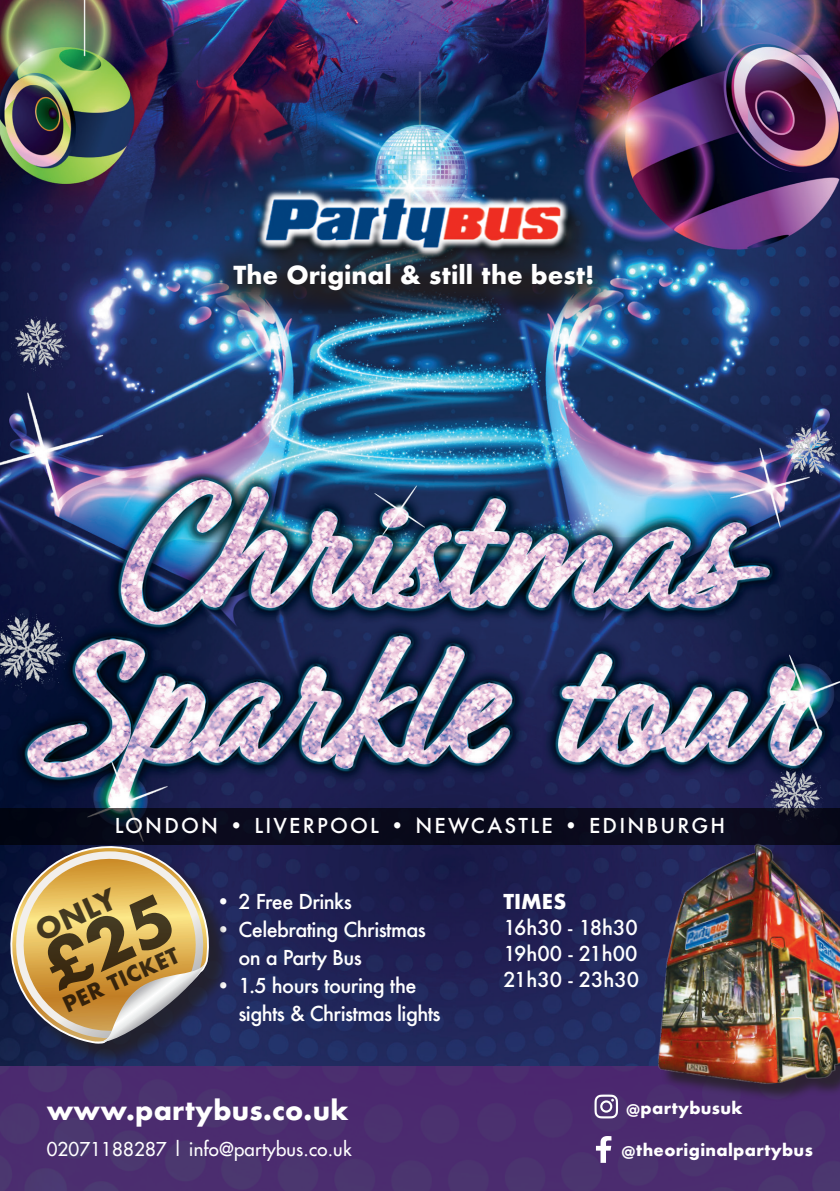
<style>
.page{position:relative;width:840px;height:1191px;background:#fff}
.page>*{position:absolute;margin:0;border:0;box-sizing:border-box;transform-origin:0 0}
.t1{font:700 28px "Futura";color:#231f20}
.t2{font:700 26px "Futura";letter-spacing:.01em;color:#fff}
.t3{font:700 24.2px "Futura";color:#fff}
.t4{font:700 21.2px "Futura";color:#231f20}
.t5{font:500 20px/26px "Futura";letter-spacing:-.03em;color:#fff}
.t6{font:500 20px "Futura";letter-spacing:.11em;color:#fff}
.t7{font:700 20px "Futura";color:#fff}
.t8{font:18.6px "Futura";letter-spacing:.01em;color:#fff}
.t9{font:700 16px "Futura";letter-spacing:.02em;color:#fff}
</style>
<div class="page">
<img style="left:0;top:1065px;width:839px;height:126px">
<img style="left:0;top:0;width:839px;height:1065px">
<div style="left:0;top:808px;width:839px;height:36px;background:#090a1c"></div>
<svg style="left:595px;top:1136px;width:16px;height:26px"></svg>
<svg style="left:594px;top:1094px;width:23px;height:24px"></svg>
<img style="left:620px;top:843px;width:219px;height:276px">
<div style="left:14px;top:849px;width:218px;height:217px;background:#231f20;opacity:.75"></div>
<svg style="left:1px;top:837px;width:212px;height:208px"></svg>
<svg style="left:2px;top:848px;width:211px;height:193px;background:#252b4c"></svg>
<img style="left:247px;top:184px;width:357px;height:51px">
<img style="left:196px;top:235px;width:430px;height:98px">
<svg style="left:13px;top:851px;width:193px;height:199px;background:#b19768"></svg>
<p class="t3" style="left:233px;top:257px;width:362px">The Original &amp; still the best!</p>
<p class="t6" style="left:115px;top:812px;width:611px">LONDON • LIVERPOOL • NEWCASTLE • EDINBURGH</p>
<h1 class="t1" style="left:29px;top:914px;width:87px;rotate:-25deg">ONLY</h1>
<p class="t4" style="left:58px;top:990px;width:126px;rotate:-24deg">PER TICKET</p>
<p class="t5" style="left:215px;top:888px;width:137px">• 2 Free Drinks</p>
<p class="t5" style="left:238px;top:915px;width:189px;line-height:28px;text-indent:-23px">• Celebrating Christmas on a Party Bus</p>
<p class="t5" style="left:238px;top:971px;width:204px;line-height:28px;text-indent:-23px">• 1.5 hours touring the sights &amp; Christmas lights</p>
<p class="t7" style="left:503px;top:887px;width:64px">TIMES</p>
<p class="t5" style="left:503px;top:914px;width:137px;text-align:justify">16h30 - 18h30<br>19h00 - 21h00<br>21h30 - 23h30</p>
<h2 class="t2" style="left:47px;top:1091px;width:303px">www.partybus.co.uk</h2>
<p class="t9" style="left:625px;top:1096px;width:118px">@partybusuk</p>
<p class="t8" style="left:47px;top:1136px;width:306px">02071188287 | info@partybus.co.uk</p>
<p class="t9" style="left:621px;top:1138px;width:192px">@theoriginalpartybus</p>
</div>
